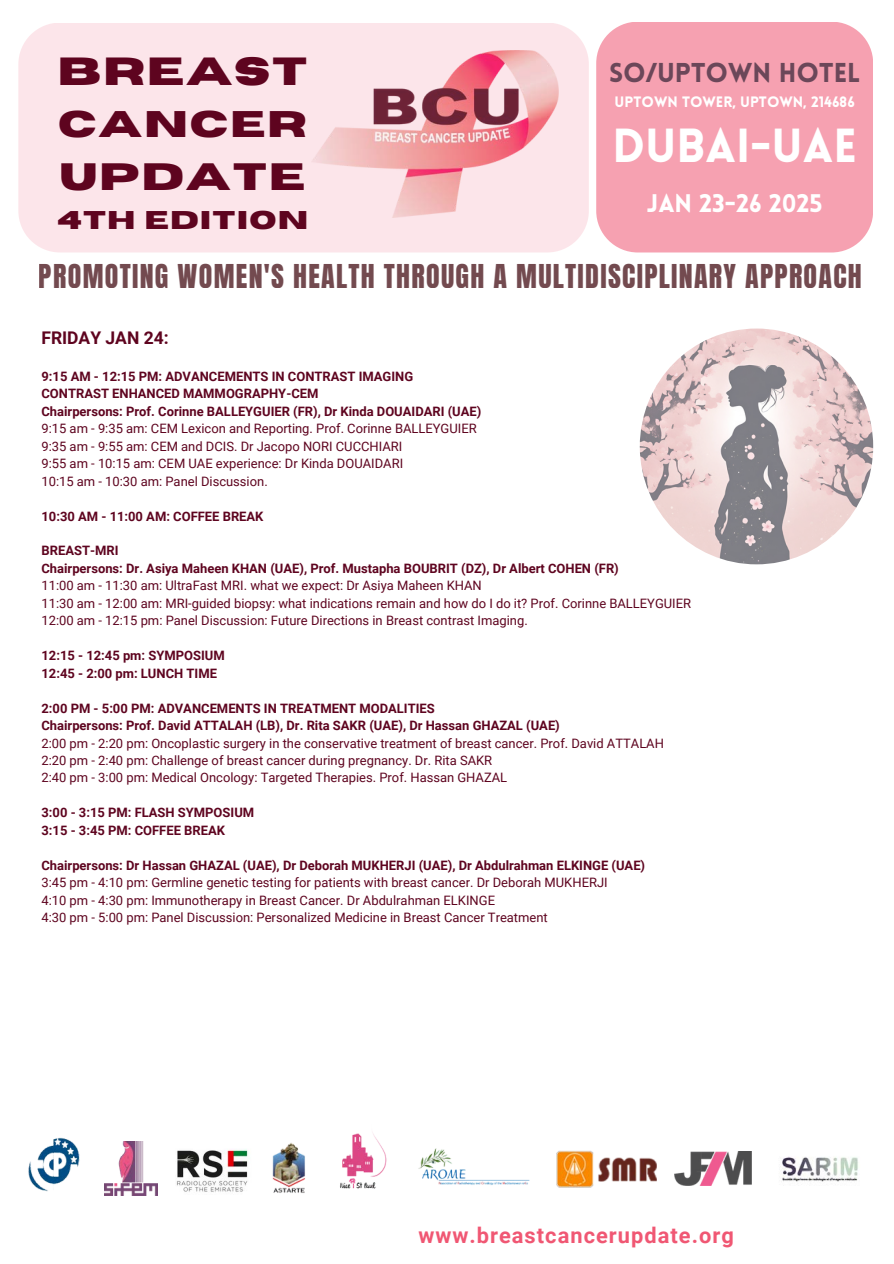
<style>
.page{position:relative;width:894px;height:1264px;background:#fff}
.page>*{position:absolute;margin:0;border:0;box-sizing:border-box;transform-origin:0 0}
.t1{font:900 46.65px "Lovelo";color:#fff}
.t2{font:700 39px "Horizon";letter-spacing:.045em;color:#5e041f}
.t3{font:700 37.95px "Horizon";letter-spacing:.045em;color:#5e041f}
.t4{font:700 36.9px "Horizon";letter-spacing:.045em;color:#5e041f}
.t5{font:27.9px "Anton";letter-spacing:.045em;color:#501d24}
.t6{font:900 26.7px "Lovelo";color:#6b4759}
.t7{font:700 25.5px "Horizon";letter-spacing:.045em;color:#5e041f}
.t8{font:900 24.9px "Lovelo";color:#fff}
.t9{font:700 21.75px "Roboto";letter-spacing:.05em;color:#f05773}
.t10{font:700 17.4px "Roboto";color:#5e041f}
.t11{font:900 14.7px "Lovelo";color:#fff}
.t12{font:12.9px/17.4px "Roboto";color:#5e041f}
.t13{font:700 12.9px/17.4px "Roboto";color:#5e041f}
</style>
<div class="page">
<img style="left:639px;top:328px;width:233px;height:236px;border-radius:50%">
<div style="left:18px;top:23px;width:570px;height:229px;background:#fce5ea"></div>
<img style="left:311px;top:51px;width:247px;height:166px">
<div style="left:596px;top:22px;width:276px;height:230px;background:#f6a1b1;border-radius:42px"></div>
<img style="left:340px;top:1132px;width:47px;height:57px">
<img style="left:28px;top:1137px;width:52px;height:55px">
<img style="left:418px;top:1148px;width:112px;height:37px">
<img style="left:104px;top:1141px;width:53px;height:54px">
<img style="left:176px;top:1149px;width:72px;height:43px">
<img style="left:272px;top:1142px;width:33px;height:51px">
<img style="left:556px;top:1150px;width:100px;height:37px">
<img style="left:674px;top:1151px;width:77px;height:34px">
<img style="left:780px;top:1156px;width:78px;height:26px">
<p class="t2" style="left:58px;top:53px;width:251px">BREAST</p>
<p class="t4" style="left:58px;top:106px;width:250px">CANCER</p>
<p class="t3" style="left:60px;top:158px;width:247px">UPDATE</p>
<p class="t7" style="left:57px;top:208px;width:252px">4TH EDITION</p>
<h3 class="t5" style="left:39px;top:256px;width:824px">PROMOTING WOMEN'S HEALTH THROUGH A MULTIDISCIPLINARY APPROACH</h3>
<h5 class="t6" style="left:609px;top:62px;width:253px">SO/UPTOWN HOTEL</h5>
<h5 class="t11" style="left:614px;top:96px;width:241px">UPTOWN TOWER, UPTOWN, 214686</h5>
<h5 class="t1" style="left:612px;top:127px;width:246px">DUBAI-UAE</h5>
<h5 class="t8" style="left:646px;top:194px;width:177px">JAN 23-26 2025</h5>
<h3 class="t10" style="left:41px;top:328px;width:129px">FRIDAY JAN 24:</h3>
<p class="t13" style="left:41px;top:368px;width:441px">9:15 AM - 12:15 PM: ADVANCEMENTS IN CONTRAST IMAGING<br>CONTRAST ENHANCED MAMMOGRAPHY-CEM<br>Chairpersons: Prof. Corinne BALLEYGUIER (FR), Dr Kinda DOUAIDARI (UAE)</p>
<p class="t12" style="left:41px;top:420px;width:436px">9:15 am - 9:35 am: CEM Lexicon and Reporting. Prof. Corinne BALLEYGUIER 9:35 am - 9:55 am: CEM and DCIS. Dr Jacopo NORI CUCCHIARI<br>9:55 am - 10:15 am: CEM UAE experience: Dr Kinda DOUAIDARI<br>10:15 am - 10:30 am: Panel Discussion.</p>
<p class="t13" style="left:41px;top:507px;width:223px">10:30 AM - 11:00 AM: COFFEE BREAK</p>
<p class="t13" style="left:41px;top:542px;width:578px">BREAST-MRI<br>Chairpersons: Dr. Asiya Maheen KHAN (UAE), Prof. Mustapha BOUBRIT (DZ), Dr Albert COHEN (FR)</p>
<p class="t12" style="left:41px;top:577px;width:651px">11:00 am - 11:30 am: UltraFast MRI. what we expect: Dr Asiya Maheen KHAN<br>11:30 am - 12:00 am: MRI-guided biopsy: what indications remain and how do I do it? Prof. Corinne BALLEYGUIER<br>12:00 am - 12:15 pm: Panel Discussion: Future Directions in Breast contrast Imaging.</p>
<p class="t13" style="left:41px;top:647px;width:185px">12:15 - 12:45 pm: SYMPOSIUM<br>12:45 - 2:00 pm: LUNCH TIME</p>
<p class="t13" style="left:41px;top:699px;width:519px">2:00 PM - 5:00 PM: ADVANCEMENTS IN TREATMENT MODALITIES<br>Chairpersons: Prof. David ATTALAH (LB), Dr. Rita SAKR (UAE), Dr Hassan GHAZAL (UAE)</p>
<p class="t12" style="left:41px;top:734px;width:624px">2:00 pm - 2:20 pm: Oncoplastic surgery in the conservative treatment of breast cancer. Prof. David ATTALAH<br>2:20 pm - 2:40 pm: Challenge of breast cancer during pregnancy. Dr. Rita SAKR<br>2:40 pm - 3:00 pm: Medical Oncology: Targeted Therapies. Prof. Hassan GHAZAL</p>
<p class="t13" style="left:41px;top:804px;width:214px">3:00 - 3:15 PM: FLASH SYMPOSIUM<br>3:15 - 3:45 PM: COFFEE BREAK</p>
<p class="t13" style="left:41px;top:856px;width:605px">Chairpersons: Dr Hassan GHAZAL (UAE), Dr Deborah MUKHERJI (UAE), Dr Abdulrahman ELKINGE (UAE)</p>
<p class="t12" style="left:41px;top:874px;width:567px">3:45 pm - 4:10 pm: Germline genetic testing for patients with breast cancer. Dr Deborah MUKHERJI<br>4:10 pm - 4:30 pm: Immunotherapy in Breast Cancer. Dr Abdulrahman ELKINGE<br>4:30 pm - 5:00 pm: Panel Discussion: Personalized Medicine in Breast Cancer Treatment</p>
<h1 class="t9" style="left:418px;top:1222px;width:317px">www.breastcancerupdate.org</h1>
</div>
